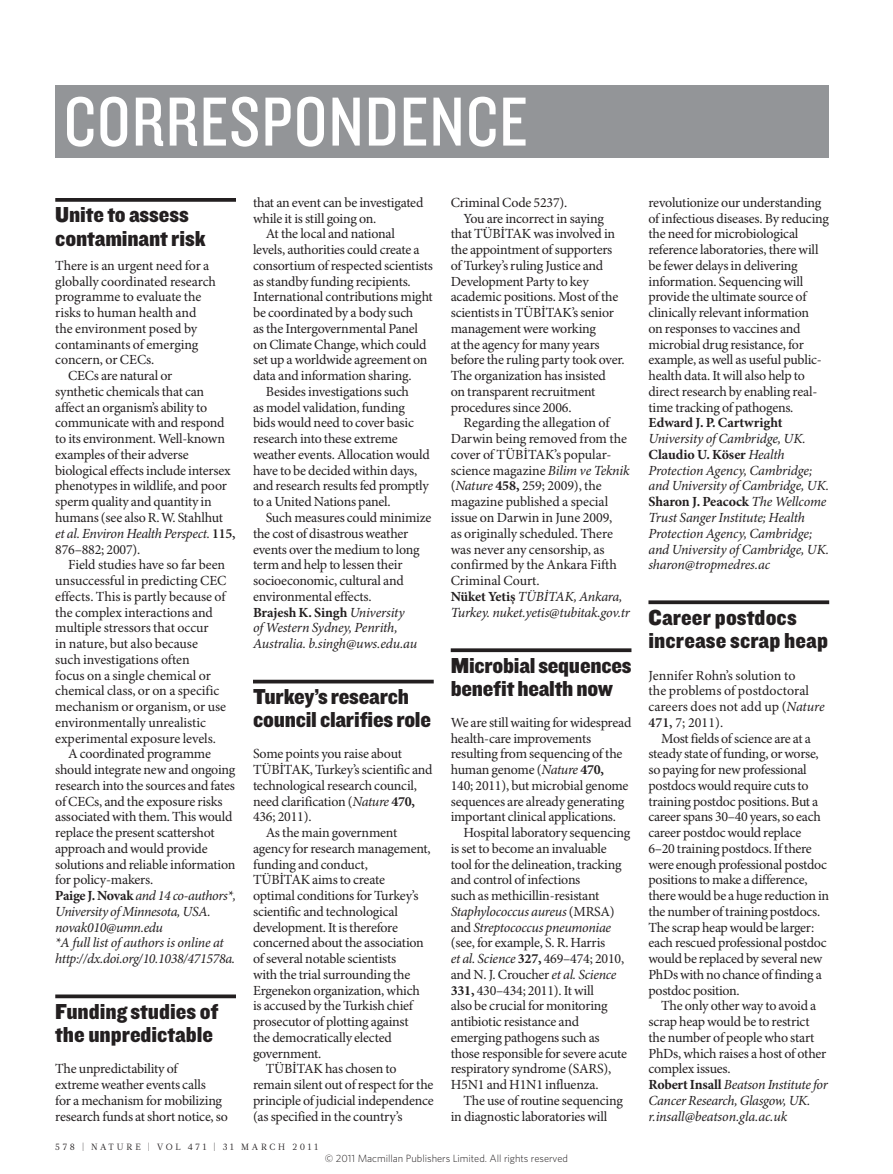
<style>
.page{position:relative;width:893px;height:1174px;background:#fff}
.page>*{position:absolute;margin:0;border:0;box-sizing:border-box;transform-origin:0 0}
.SECTION_HEADING_BOXE{font:72px "Knockout 29 Junior Ltweight";letter-spacing:.02em;color:#fff}
.CORRES_HEAD{font:22.5px/23.5px "Knockout 71 Full Middlewt";letter-spacing:-.005em;color:#231f20}
.BODY_TEXT_R_L_INDENT{font:13.95px/15.8px "Minion Pro";letter-spacing:-.015em;color:#231f20}
.BODY_TEXT_R_L_1ST_PA{font:13.95px/15.8px "Minion Pro";letter-spacing:-.015em;color:#231f20}
.CORRES_AUTHOR_DETAIL{font:italic 13.95px/15.8px "Minion Pro";letter-spacing:-.015em;color:#231f20}
.BODY_TEXT_R_L_1ST_PA-2{font:13.95px/15.8px "Minion Pro";letter-spacing:.005em;color:#231f20}
.t1{font:300 10.5px "Whitney";color:#231f20}
.t2{font:9px "Glosa Math";letter-spacing:.3em;color:#231f20}
.s1{font-style:italic}
.s2{font-weight:600}
.s3{font-weight:700;font-style:normal}
.s4{font-weight:700}
</style>
<div class="page">
<div style="left:55px;top:85px;width:774px;height:72px;background:#939598"></div>
<svg style="left:648px;top:600px;width:181px;height:4px"></svg>
<svg style="left:55px;top:994px;width:181px;height:4px"></svg>
<svg style="left:55px;top:198px;width:181px;height:4px"></svg>
<svg style="left:451px;top:648px;width:180px;height:4px"></svg>
<svg style="left:253px;top:679px;width:181px;height:4px"></svg>
<p class="SECTION_HEADING_BOXE" style="left:64px;top:75px;width:465px">CORRESPONDENCE</p>
<p class="CORRES_HEAD" style="left:55px;top:202px;width:152px">Unite to assess contaminant risk</p>
<p class="BODY_TEXT_R_L_1ST_PA" style="left:55px;top:258px;width:162px">There is an urgent need for a globally coordinated research programme to evaluate the risks to human health and the environment posed by contaminants of emerging concern, or CECs.</p>
<p class="BODY_TEXT_R_L_INDENT" style="left:55px;top:368px;width:182px;text-indent:13px">CECs are natural or<br>synthetic chemicals that can affect an organism’s ability to communicate with and respond to its environment. Well-known examples of their adverse biological effects include intersex phenotypes in wildlife, and poor sperm quality and quantity in humans (see also R.W. Stahlhut <span class="s1">et al. Environ Health Perspect.</span> <span class="s2">115,<br></span>876–882; 2007).</p>
<p class="BODY_TEXT_R_L_INDENT" style="left:55px;top:557px;width:173px;text-indent:13px">Field studies have so far been unsuccessful in predicting CEC effects. This is partly because of the complex interactions and multiple stressors that occur<br>in nature, but also because such investigations often<br>focus on a single chemical or chemical class, or on a specific mechanism or organism, or use environmentally unrealistic experimental exposure levels.</p>
<p class="BODY_TEXT_R_L_INDENT" style="left:55px;top:746px;width:182px;text-indent:13px">A coordinated programme should integrate new and ongoing research into the sources and fates of CECs, and the exposure risks associated with them. This would replace the present scattershot approach and would provide solutions and reliable information for policy-makers.</p>
<p class="CORRES_AUTHOR_DETAIL" style="left:55px;top:888px;width:182px"><span class="s3">Paige J. Novak</span> and 14 co-authors*,<br>University of Minnesota, USA. novak010@umn.edu<br>*A full list of authors is online at http://dx.doi.org/10.1038/471578a.</p>
<p class="CORRES_HEAD" style="left:55px;top:998px;width:165px">Funding studies of the unpredictable</p>
<p class="BODY_TEXT_R_L_1ST_PA" style="left:55px;top:1061px;width:174px">The unpredictability of<br>extreme weather events calls<br>for a mechanism for mobilizing research funds at short notice, so</p>
<p class="BODY_TEXT_R_L_1ST_PA" style="left:253px;top:195px;width:172px">that an event can be investigated while it is still going on.</p>
<p class="BODY_TEXT_R_L_INDENT" style="left:253px;top:227px;width:181px;text-indent:13px">At the local and national<br>levels, authorities could create a consortium of respected scientists as standby funding recipients.<br>International contributions might be coordinated by a body such<br>as the Intergovernmental Panel on Climate Change, which could set up a worldwide agreement on data and information sharing.</p>
<p class="BODY_TEXT_R_L_INDENT" style="left:253px;top:384px;width:178px;text-indent:13px">Besides investigations such<br>as model validation, funding bids would need to cover basic research into these extreme weather events. Allocation would have to be decided within days, and research results fed promptly to a United Nations panel.</p>
<p class="BODY_TEXT_R_L_INDENT" style="left:253px;top:510px;width:180px;text-indent:13px">Such measures could minimize the cost of disastrous weather events over the medium to long term and help to lessen their socioeconomic, cultural and environmental effects.</p>
<p class="CORRES_AUTHOR_DETAIL" style="left:253px;top:605px;width:166px"><span class="s3">Brajesh K. Singh</span> University of Western Sydney, Penrith,<br>Australia. b.singh@uws.edu.au</p>
<p class="CORRES_HEAD" style="left:253px;top:684px;width:180px">Turkey’s research council clarifies role</p>
<p class="BODY_TEXT_R_L_1ST_PA" style="left:253px;top:746px;width:181px">Some points you raise about<br>TÜBİTAK, Turkey’s scientific and technological research council, need clarification (<span class="s1">Nature</span> <span class="s4">470,<br></span>436; 2011).</p>
<p class="BODY_TEXT_R_L_INDENT" style="left:253px;top:825px;width:179px;text-indent:13px">As the main government agency for research management, funding and conduct,<br>TÜBİTAK aims to create<br>optimal conditions for Turkey’s scientific and technological development. It is therefore concerned about the association of several notable scientists<br>with the trial surrounding the<br>Ergenekon organization, which is accused by the Turkish chief prosecutor of plotting against<br>the democratically elected government.</p>
<p class="BODY_TEXT_R_L_INDENT" style="left:253px;top:1061px;width:182px;text-indent:13px">TÜBİTAK has chosen to remain silent out of respect for the principle of judicial independence (as specified in the country’s</p>
<p class="t2" style="left:55px;top:1141px;width:264px">578 | NATURE | VOL 471 | 31 MARCH 2011</p>
<p class="BODY_TEXT_R_L_INDENT" style="left:451px;top:195px;width:118px">Criminal Code 5237).</p>
<p class="BODY_TEXT_R_L_INDENT" style="left:451px;top:211px;width:175px;text-indent:13px">You are incorrect in saying that TÜBİTAK was involved in the appointment of supporters of Turkey’s ruling Justice and<br>Development Party to key academic positions. Most of the scientists in TÜBİTAK’s senior management were working<br>at the agency for many years before the ruling party took over.<br>The organization has insisted<br>on transparent recruitment procedures since 2006.</p>
<p class="BODY_TEXT_R_L_INDENT" style="left:451px;top:416px;width:180px;text-indent:13px">Regarding the allegation of<br>Darwin being removed from the cover of TÜBİTAK’s popular&shy;science magazine <span class="s1">Bilim ve Teknik </span>(<span class="s1">Nature</span> <span class="s4">458,</span> 259; 2009), the magazine published a special issue on Darwin in June 2009,<br>as originally scheduled. There was never any censorship, as confirmed by the Ankara Fifth<br>Criminal Court.</p>
<p class="CORRES_AUTHOR_DETAIL" style="left:451px;top:589px;width:181px"><span class="s3">Nüket Yetiş</span> TÜBİTAK, Ankara,<br>Turkey. nuket.yetis@tubitak.gov.tr</p>
<p class="CORRES_HEAD" style="left:451px;top:652px;width:182px">Microbial sequences benefit health now</p>
<p class="BODY_TEXT_R_L_1ST_PA" style="left:451px;top:715px;width:182px">We are still waiting for widespread health-care improvements resulting from sequencing of the human genome (<span class="s1">Nature</span> <span class="s4">470,<br></span>140; 2011), but microbial genome sequences are already generating important clinical applications.</p>
<p class="BODY_TEXT_R_L_INDENT" style="left:451px;top:825px;width:181px;text-indent:13px">Hospital laboratory sequencing is set to become an invaluable tool for the delineation, tracking and control of infections<br>such as methicillin-resistant<br><span class="s1">Staphylococcus aureus</span> (MRSA) and <span class="s1">Streptococcus pneumoniae </span>(see, for example, S. R. Harris<br><span class="s1">et al. Science</span> <span class="s4">327,</span> 469–474; 2010, and N. J. Croucher <span class="s1">et al. Science<br></span><span class="s4">331,</span> 430–434; 2011). It will<br>also be crucial for monitoring antibiotic resistance and emerging pathogens such as those responsible for severe acute respiratory syndrome (SARS),<br>H5N1 and H1N1 influenza.</p>
<p class="BODY_TEXT_R_L_INDENT" style="left:451px;top:1093px;width:174px;text-indent:13px">The use of routine sequencing in diagnostic laboratories will</p>
<p class="t1" style="left:325px;top:1151px;width:245px">© 2011 Macmillan Publishers Limited. All rights reserved</p>
<p class="BODY_TEXT_R_L_INDENT" style="left:648px;top:195px;width:182px">revolutionize our understanding of infectious diseases. By reducing the need for microbiological reference laboratories, there will be fewer delays in delivering information. Sequencing will provide the ultimate source of clinically relevant information<br>on responses to vaccines and microbial drug resistance, for example, as well as useful public&shy;health data. It will also help to direct research by enabling real&shy;time tracking of pathogens.</p>
<p class="CORRES_AUTHOR_DETAIL" style="left:648px;top:416px;width:182px"><span class="s3">Edward J. P. Cartwright<br></span>University of Cambridge, UK.<br><span class="s3">Claudio U. Köser</span> Health<br>Protection Agency, Cambridge; and University of Cambridge, UK.<br><span class="s3">Sharon J. Peacock</span> The Wellcome<br>Trust Sanger Institute; Health<br>Protection Agency, Cambridge; and University of Cambridge, UK. sharon@tropmedres.ac</p>
<p class="CORRES_HEAD" style="left:648px;top:604px;width:181px">Career postdocs increase scrap heap</p>
<p class="BODY_TEXT_R_L_1ST_PA-2" style="left:648px;top:668px;width:178px">Jennifer Rohn’s solution to<br>the problems of postdoctoral careers does not add up (<span class="s1">Nature<br></span><span class="s2">471,</span> 7; 2011).</p>
<p class="BODY_TEXT_R_L_INDENT" style="left:648px;top:731px;width:182px;text-indent:13px">Most fields of science are at a steady state of funding, or worse, so paying for new professional postdocs would require cuts to training postdoc positions. But a career spans 30–40 years, so each career postdoc would replace<br>6–20 training postdocs. If there were enough professional postdoc positions to make a difference, there would be a huge reduction in the number of training postdocs.<br>The scrap heap would be larger: each rescued professional postdoc would be replaced by several new<br>PhDs with no chance of finding a postdoc position.</p>
<p class="BODY_TEXT_R_L_INDENT" style="left:648px;top:998px;width:179px;text-indent:13px">The only other way to avoid a scrap heap would be to restrict the number of people who start<br>PhDs, which raises a host of other complex issues.</p>
<p class="CORRES_AUTHOR_DETAIL" style="left:648px;top:1077px;width:181px"><span class="s3">Robert Insall</span> Beatson Institute for<br>Cancer Research, Glasgow, UK. r.insall@beatson.gla.ac.uk</p>
</div>
